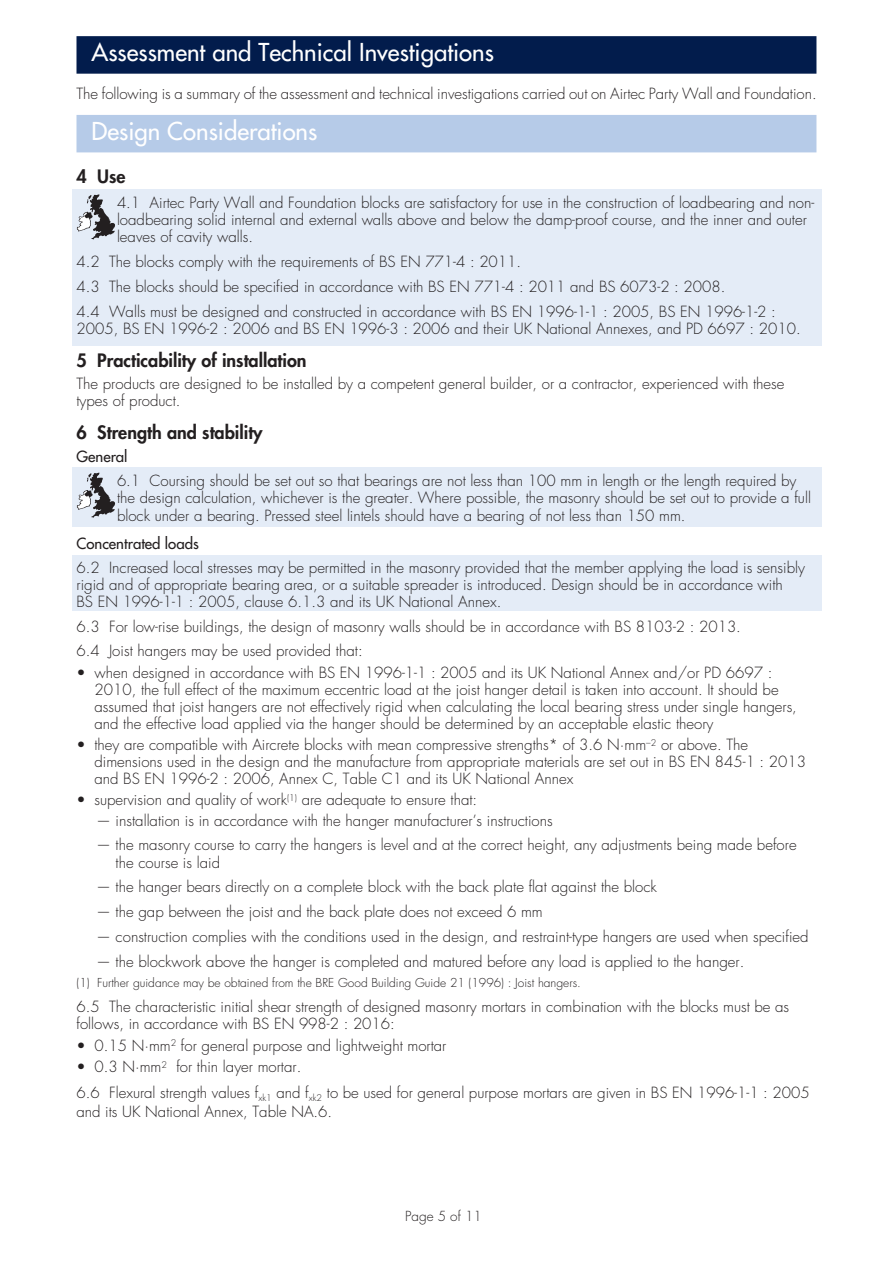
<style>
.page{position:relative;width:893px;height:1263px;background:#fff}
.page>*{position:absolute;margin:0;border:0;box-sizing:border-box;transform-origin:0 0}
.t1{font:24px "Futura";color:#fff}
.t2{font:800 18px "Futura";color:#231f20}
.t3{font:300 15px/17.2px "Futura";color:#231f20}
.t4{font:15px "Futura";color:#231f20}
.t5{font:300 13.5px "Futura";color:#231f20}
.t6{font:300 12px "Futura";color:#231f20}
</style>
<div class="page">
<div style="left:72px;top:555px;width:750px;height:55px;background:#e4ecf7"></div>
<div style="left:72px;top:467px;width:750px;height:59px;background:#e4ecf7"></div>
<div style="left:72px;top:190px;width:750px;height:156px;background:#e4ecf7"></div>
<div style="left:76px;top:36px;width:740px;height:38px;background:#021c4c"></div>
<div style="left:76px;top:115px;width:740px;height:37px;background:#b6cbe8"></div>
<svg style="left:77px;top:194px;width:38px;height:45px"></svg>
<svg style="left:77px;top:473px;width:38px;height:45px"></svg>
<h1 class="t1" style="left:92px;top:37px;width:404px">Assessment and Technical Investigations</h1>
<p class="t3" style="left:76px;top:86px;width:742px">The following is a summary of the assessment and technical investigations carried out on Airtec Party Wall and Foundation.</p>
<h1 class="t1" style="left:92px;top:116px;width:227px">Design Considerations</h1>
<p class="t2" style="left:76px;top:165px;width:51px">4 Use</p>
<p class="t3" style="left:117px;top:194px;width:699px">4.1 Airtec Party Wall and Foundation blocks are satisfactory for use in the construction of loadbearing and non&shy;loadbearing solid internal and external walls above and below the damp-proof course, and the inner and outer leaves of cavity walls.</p>
<p class="t3" style="left:76px;top:250px;width:701px;line-height:24.8px">4.2 The blocks comply with the requirements of BS EN 771-4 : 2011.<br>4.3 The blocks should be specified in accordance with BS EN 771-4 : 2011 and BS 6073-2 : 2008.<br>4.4 Walls must be designed and constructed in accordance with BS EN 1996-1-1 : 2005, BS EN 1996-1-2 :</p>
<p class="t3" style="left:76px;top:320px;width:726px">2005, BS EN 1996-2 : 2006 and BS EN 1996-3 : 2006 and their UK National Annexes, and PD 6697 : 2010.</p>
<p class="t2" style="left:76px;top:349px;width:232px">5 Practicability of installation</p>
<p class="t3" style="left:76px;top:375px;width:709px">The products are designed to be installed by a competent general builder, or a contractor, experienced with these types of product.</p>
<p class="t2" style="left:76px;top:421px;width:188px">6 Strength and stability</p>
<p class="t4" style="left:76px;top:447px;width:53px">General</p>
<p class="t3" style="left:117px;top:472px;width:695px">6.1 Coursing should be set out so that bearings are not less than 100 mm in length or the length required by the design calculation, whichever is the greater. Where possible, the masonry should be set out to provide a full block under a bearing. Pressed steel lintels should have a bearing of not less than 150 mm.</p>
<p class="t4" style="left:76px;top:534px;width:124px">Concentrated loads</p>
<p class="t3" style="left:76px;top:559px;width:730px">6.2 Increased local stresses may be permitted in the masonry provided that the member applying the load is sensibly rigid and of appropriate bearing area, or a suitable spreader is introduced. Design should be in accordance with<br>BS EN 1996-1-1 : 2005, clause 6.1.3 and its UK National Annex.</p>
<p class="t3" style="left:76px;top:615px;width:666px;line-height:24.5px">6.3 For low-rise buildings, the design of masonry walls should be in accordance with BS 8103-2 : 2013.<br>6.4 Joist hangers may be used provided that:</p>
<p class="t3" style="left:94px;top:664px;width:704px;text-indent:-18px">• when designed in accordance with BS EN 1996-1-1 : 2005 and its UK National Annex and/or PD 6697 :<br>2010, the full effect of the maximum eccentric load at the joist hanger detail is taken into account. It should be assumed that joist hangers are not effectively rigid when calculating the local bearing stress under single hangers, and the effective load applied via the hanger should be determined by an acceptable elastic theory</p>
<p class="t3" style="left:94px;top:736px;width:713px;text-indent:-18px">• they are compatible with Aircrete blocks with mean compressive strengths* of 3.6 N·mm<sup>–2</sup> or above. The dimensions used in the design and the manufacture from appropriate materials are set out in BS EN 845-1 : 2013 and BS EN 1996-2 : 2006, Annex C, Table C1 and its UK National Annex</p>
<p class="t3" style="left:76px;top:792px;width:402px">• supervision and quality of work<sup>(1)</sup> are adequate to ensure that:</p>
<p class="t3" style="left:96px;top:812px;width:458px">— installation is in accordance with the hanger manufacturer’s instructions</p>
<p class="t3" style="left:116px;top:837px;width:682px;text-indent:-20px">— the masonry course to carry the hangers is level and at the correct height, any adjustments being made before the course is laid</p>
<p class="t3" style="left:96px;top:879px;width:562px">— the hanger bears directly on a complete block with the back plate flat against the block</p>
<p class="t3" style="left:96px;top:903px;width:448px">— the gap between the joist and the back plate does not exceed 6 mm</p>
<p class="t3" style="left:96px;top:928px;width:714px">— construction complies with the conditions used in the design, and restraint-type hangers are used when specified</p>
<p class="t3" style="left:96px;top:953px;width:650px">— the blockwork above the hanger is completed and matured before any load is applied to the hanger.</p>
<p class="t6" style="left:76px;top:975px;width:506px">(1) Further guidance may be obtained from the BRE Good Building Guide 21 (1996) : Joist hangers.</p>
<p class="t3" style="left:76px;top:999px;width:714px">6.5 The characteristic initial shear strength of designed masonry mortars in combination with the blocks must be as follows, in accordance with BS EN 998-2 : 2016:</p>
<p class="t3" style="left:76px;top:1037px;width:371px">• 0.15 N·mm<sup>2</sup> for general purpose and lightweight mortar</p>
<p class="t3" style="left:76px;top:1054px;width:735px;line-height:25.8px">• 0.3 N·mm<sup>2</sup> for thin layer mortar.<br>6.6 Flexural strength values f<sub>xk1</sub> and f<sub>xk2</sub> to be used for general purpose mortars are given in BS EN 1996-1-1 : 2005</p>
<p class="t3" style="left:76px;top:1103px;width:257px">and its UK National Annex, Table NA.6.</p>
<p class="t5" style="left:405px;top:1208px;width:78px">Page 5 of 11</p>
</div>
